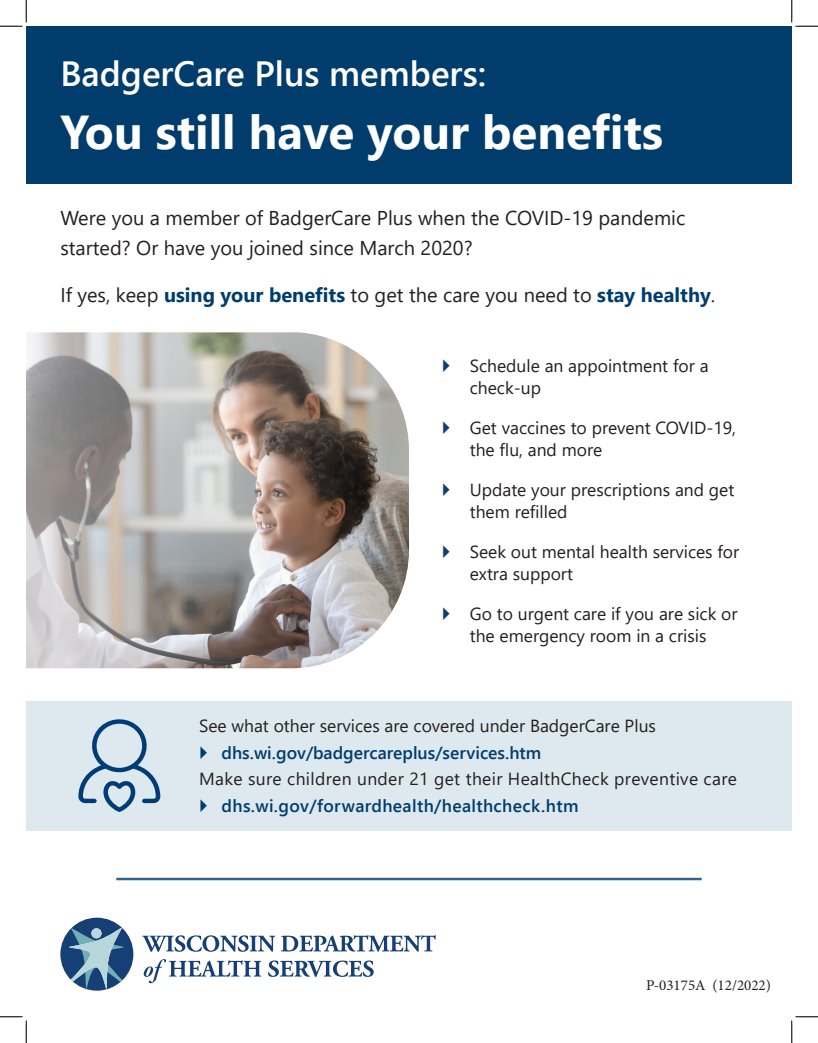
<style>
.page{position:relative;width:818px;height:1043px;background:#fff}
.page>*{position:absolute;margin:0;border:0;box-sizing:border-box;transform-origin:0 0}
.t1{font:700 47.5px "Segoe UI";color:#fff}
.t2{font:600 35px "Segoe UI";color:#fff}
.t3{font:20px/30px "Segoe UI";color:#231f20}
.t4{font:17.5px/22.5px "Segoe UI";color:#231f20}
.t5{font:17.5px "Segoe UI";letter-spacing:.02em;color:#231f20}
.t6{font:600 17.5px "Segoe UI";letter-spacing:.02em;color:#003d6d}
.t7{font:600 17.5px "Segoe UI";color:#003d6d}
.t8{font:15px "Minion Pro";color:#231f20}
.s1{font-weight:700;color:#003d6d}
</style>
<div class="page">
<div style="left:26px;top:26px;width:765px;height:158px;background:#003d6d"></div>
<img style="left:26px;top:332px;width:383px;height:336px">
<hr style="left:116px;top:877px;width:585px;height:3px;background:#003d6d">
<div style="left:26px;top:700px;width:765px;height:130px;background:#dee8ef"></div>
<svg style="left:78px;top:719px;width:82px;height:93px"></svg>
<svg style="left:142px;top:935px;width:133px;height:16px"></svg>
<svg style="left:281px;top:935px;width:155px;height:16px"></svg>
<svg style="left:144px;top:959px;width:117px;height:24px"></svg>
<svg style="left:268px;top:960px;width:105px;height:16px"></svg>
<div style="left:60px;top:917px;width:73px;height:73px;background:#163f75;border-radius:50%"></div>
<svg style="left:69px;top:927px;width:55px;height:62px"></svg>
<div style="left:91px;top:928px;width:10px;height:10px;background:#b7d7dc;border-radius:50%"></div>
<svg style="left:0;top:0;width:27px;height:27px"></svg>
<svg style="left:0;top:1016px;width:27px;height:26px"></svg>
<svg style="left:791px;top:0;width:27px;height:27px"></svg>
<svg style="left:791px;top:1016px;width:27px;height:26px"></svg>
<p class="t2" style="left:60px;top:49px;width:427px">BadgerCare Plus members:</p>
<p class="t1" style="left:60px;top:88px;width:604px">You still have your benefits</p>
<p class="t3" style="left:60px;top:201px;width:626px">Were you a member of BadgerCare Plus when the COVID-19 pandemic started? Or have you joined since March 2020?</p>
<p class="t3" style="left:60px;top:278px;width:656px">If yes, keep <span class="s1">using your benefits</span> to get the care you need to <span class="s1">stay healthy</span>.</p>
<p class="t4" style="left:470px;top:353px;width:240px">Schedule an appointment for a check-up</p>
<p class="t4" style="left:470px;top:415px;width:268px">Get vaccines to prevent COVID-19, the flu, and more</p>
<p class="t4" style="left:470px;top:476px;width:266px">Update your prescriptions and get them refilled</p>
<p class="t4" style="left:470px;top:538px;width:271px">Seek out mental health services for extra support</p>
<p class="t4" style="left:470px;top:600px;width:269px">Go to urgent care if you are sick or the emergency room in a crisis</p>
<p class="t4" style="left:199px;top:713px;width:458px">See what other services are covered under BadgerCare Plus</p>
<p class="t7" style="left:221px;top:740px;width:321px">dhs.wi.gov/badgercareplus/services.htm</p>
<p class="t5" style="left:199px;top:762px;width:539px">Make sure children under 21 get their HealthCheck preventive care</p>
<p class="t6" style="left:221px;top:793px;width:358px">dhs.wi.gov/forwardhealth/healthcheck.htm</p>
<p class="t8" style="left:646px;top:975px;width:126px">P-03175A (12/2022)</p>
</div>
